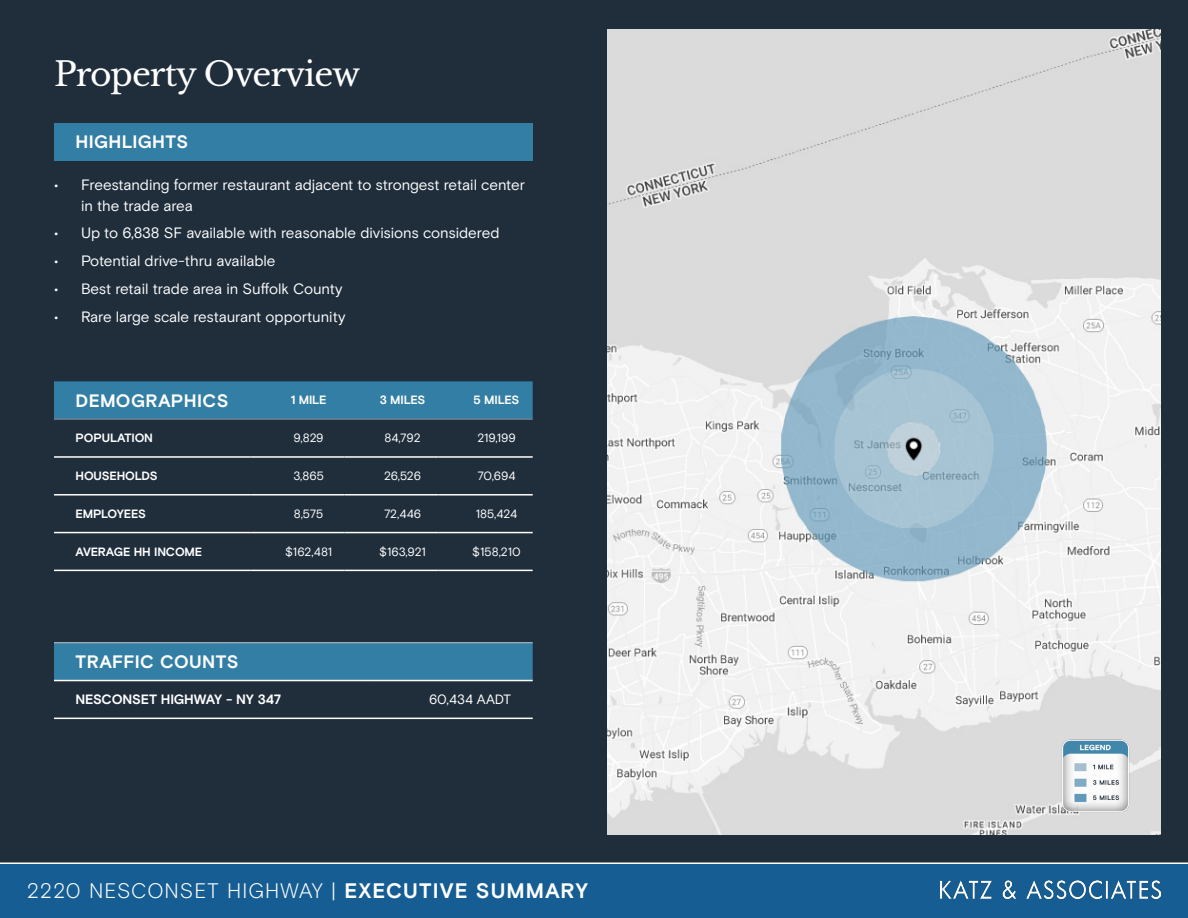
<style>
.page{position:relative;width:1188px;height:918px;background:#fff}
.page>*{position:absolute;margin:0;border:0;box-sizing:border-box;transform-origin:0 0}
.t1{font:33px "Libre Baskerville";letter-spacing:-.03em;color:#fff}
.t2{font:300 21px "Basis Grotesque Pro";letter-spacing:.045em;color:#fff}
.t3{font:700 18px "Basis Grotesque Pro";letter-spacing:.015em;color:#fff}
.t4{font:15px/21px "Basis Grotesque Pro";letter-spacing:-.005em;color:#fff}
.Table_Text{font:700 13.5px "Basis Grotesque Pro";letter-spacing:-.015em;color:#fff}
.Table_Text-2{font:13.5px "Basis Grotesque Pro";color:#fff}
.Table_Text-3{font:12px "Basis Grotesque Pro";color:#fff}
.Table_Text-4{font:700 12px "Basis Grotesque Pro";letter-spacing:-.015em;color:#fff}
.s1{font-weight:700}
</style>
<div class="page">
<div style="left:0;top:0;width:1188px;height:865px;background:#202e3c"></div>
<img style="left:607px;top:29px;width:553px;height:805px">
<div style="left:54px;top:123px;width:479px;height:38px;background:#327ea4"></div>
<div style="left:54px;top:381px;width:479px;height:38px;background:#327ea4"></div>
<hr style="left:54px;top:456px;width:197px;height:2px;background:#fff">
<hr style="left:251px;top:456px;width:94px;height:2px;background:#fff">
<hr style="left:345px;top:456px;width:94px;height:2px;background:#fff">
<hr style="left:439px;top:456px;width:94px;height:2px;background:#fff">
<hr style="left:54px;top:494px;width:197px;height:2px;background:#fff">
<hr style="left:251px;top:494px;width:94px;height:2px;background:#fff">
<hr style="left:345px;top:494px;width:94px;height:2px;background:#fff">
<hr style="left:439px;top:494px;width:94px;height:2px;background:#fff">
<hr style="left:54px;top:419px;width:197px;height:1px;background:#8e8e97">
<hr style="left:251px;top:419px;width:94px;height:1px;background:#8e8e97">
<hr style="left:345px;top:419px;width:94px;height:1px;background:#8e8e97">
<hr style="left:439px;top:419px;width:94px;height:1px;background:#8e8e97">
<hr style="left:54px;top:532px;width:197px;height:1px;background:#fff">
<hr style="left:251px;top:532px;width:94px;height:1px;background:#fff">
<hr style="left:345px;top:532px;width:94px;height:1px;background:#fff">
<hr style="left:439px;top:532px;width:94px;height:1px;background:#fff">
<hr style="left:54px;top:570px;width:197px;height:1px;background:#fff">
<hr style="left:251px;top:570px;width:94px;height:1px;background:#fff">
<hr style="left:345px;top:570px;width:94px;height:1px;background:#fff">
<hr style="left:439px;top:570px;width:94px;height:1px;background:#fff">
<img style="left:1061px;top:729px;width:69px;height:90px">
<div style="left:0;top:862px;width:1188px;height:56px;background:#155d92"></div>
<img style="left:940px;top:881px;width:221px;height:17px">
<div style="left:54px;top:643px;width:479px;height:37px;background:#327ea4"></div>
<hr style="left:54px;top:680px;width:317px;height:1px;background:#fff">
<hr style="left:371px;top:680px;width:162px;height:1px;background:#fff">
<hr style="left:54px;top:718px;width:317px;height:1px;background:#fff">
<hr style="left:371px;top:718px;width:162px;height:1px;background:#fff">
<hr style="left:54px;top:642px;width:317px;height:1px;background:#c7c8ca">
<hr style="left:371px;top:642px;width:162px;height:1px;background:#c7c8ca">
<p class="t1" style="left:54px;top:54px;width:308px">Property Overview</p>
<p class="t3" style="left:76px;top:131px;width:114px">HIGHLIGHTS</p>
<p class="t4" style="left:81px;top:174px;width:445px;text-indent:-27px">• Freestanding former restaurant adjacent to strongest retail center in the trade area</p>
<p class="t4" style="left:54px;top:223px;width:447px">• Up to 6,838 SF available with reasonable divisions considered</p>
<p class="t4" style="left:54px;top:251px;width:223px">• Potential drive-thru available</p>
<p class="t4" style="left:54px;top:279px;width:290px">• Best retail trade area in Suffolk County</p>
<p class="t4" style="left:54px;top:306px;width:293px">• Rare large scale restaurant opportunity</p>
<p class="t3" style="left:76px;top:390px;width:154px">DEMOGRAPHICS</p>
<p class="Table_Text-4" style="left:291px;top:393px;width:37px">1 MILE</p>
<p class="Table_Text-4" style="left:380px;top:393px;width:47px">3 MILES</p>
<p class="Table_Text-4" style="left:474px;top:393px;width:47px">5 MILES</p>
<p class="Table_Text-4" style="left:76px;top:431px;width:79px">POPULATION</p>
<p class="Table_Text-3" style="left:294px;top:431px;width:31px">9,829</p>
<p class="Table_Text-3" style="left:384px;top:431px;width:38px">84,792</p>
<p class="Table_Text-3" style="left:477px;top:431px;width:40px">219,199</p>
<p class="Table_Text-4" style="left:76px;top:469px;width:84px">HOUSEHOLDS</p>
<p class="Table_Text-3" style="left:293px;top:469px;width:32px">3,865</p>
<p class="Table_Text-3" style="left:384px;top:469px;width:38px">26,526</p>
<p class="Table_Text-3" style="left:477px;top:469px;width:40px">70,694</p>
<p class="Table_Text-4" style="left:76px;top:507px;width:72px">EMPLOYEES</p>
<p class="Table_Text-3" style="left:294px;top:507px;width:31px">8,575</p>
<p class="Table_Text-3" style="left:384px;top:507px;width:39px">72,446</p>
<p class="Table_Text-3" style="left:476px;top:507px;width:43px">185,424</p>
<p class="Table_Text-4" style="left:76px;top:544px;width:128px">AVERAGE HH INCOME</p>
<p class="Table_Text-3" style="left:285px;top:544px;width:49px">$162,481</p>
<p class="Table_Text-3" style="left:379px;top:544px;width:48px">$163,921</p>
<p class="Table_Text-3" style="left:472px;top:544px;width:50px">$158,210</p>
<p class="t3" style="left:76px;top:651px;width:164px">TRAFFIC COUNTS</p>
<p class="Table_Text" style="left:76px;top:692px;width:207px">NESCONSET HIGHWAY - NY 347</p>
<p class="Table_Text-2" style="left:429px;top:692px;width:84px">60,434 AADT</p>
<p class="t2" style="left:27px;top:879px;width:563px">2220 NESCONSET HIGHWAY | <span class="s1">EXECUTIVE SUMMARY</span></p>
</div>
